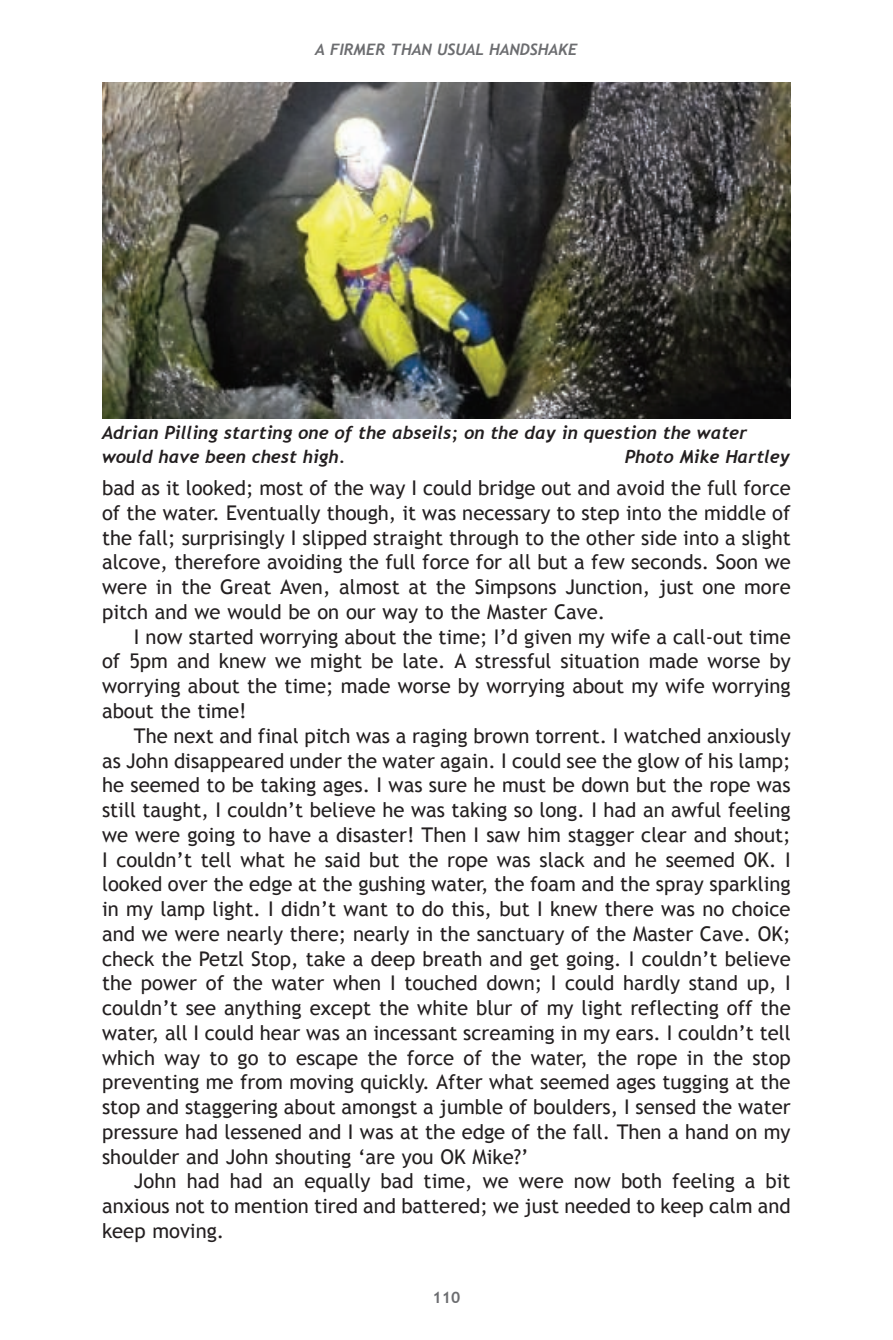
<style>
.page{position:relative;width:893px;height:1340px;background:#fff}
.page>*{position:absolute;margin:0;border:0;box-sizing:border-box;transform-origin:0 0}
.t1{font:20.25px/24.8px "Trebuchet MS";color:#231f20;text-align:justify}
.t2{font:italic 700 18px/24.8px "Trebuchet";color:#231f20}
.t3{font:italic 700 15.75px "Trebuchet";color:#6c6d70}
.t4{font:700 15.75px "Trebuchet MS";color:#6c6d70}
</style>
<div class="page">
<img style="left:102px;top:83px;width:689px;height:335px">
<p class="t3" style="left:315px;top:41px;width:264px">A FIRMER THAN USUAL HANDSHAKE</p>
<p class="t2" style="left:102px;top:419px;width:647px">Adrian Pilling starting one of the abseils; on the day in question the water would have been chest high.</p>
<p class="t2" style="left:625px;top:444px;width:167px">Photo Mike Hartley</p>
<p class="t1" style="left:102px;top:475px;width:690px">bad as it looked; most of the way I could bridge out and avoid the full force of the water. Eventually though, it was necessary to step into the middle of the fall; surprisingly I slipped straight through to the other side into a slight alcove, therefore avoiding the full force for all but a few seconds. Soon we were in the Great Aven, almost at the Simpsons Junction, just one more pitch and we would be on our way to the Master Cave.</p>
<p class="t1" style="left:102px;top:624px;width:690px;text-indent:32px">I now started worrying about the time; I’d given my wife a call-out time of 5pm and knew we might be late. A stressful situation made worse by worrying about the time; made worse by worrying about my wife worrying about the time!</p>
<p class="t1" style="left:102px;top:723px;width:690px;text-indent:32px">The next and final pitch was a raging brown torrent. I watched anxiously as John disappeared under the water again. I could see the glow of his lamp; he seemed to be taking ages. I was sure he must be down but the rope was still taught, I couldn’t believe he was taking so long. I had an awful feeling we were going to have a disaster! Then I saw him stagger clear and shout; I couldn’t tell what he said but the rope was slack and he seemed OK. I looked over the edge at the gushing water, the foam and the spray sparkling in my lamp light. I didn’t want to do this, but I knew there was no choice and we were nearly there; nearly in the sanctuary of the Master Cave. OK; check the Petzl Stop, take a deep breath and get going. I couldn’t believe the power of the water when I touched down; I could hardly stand up, I couldn’t see anything except the white blur of my light reflecting off the water, all I could hear was an incessant screaming in my ears. I couldn’t tell which way to go to escape the force of the water, the rope in the stop preventing me from moving quickly. After what seemed ages tugging at the stop and staggering about amongst a jumble of boulders, I sensed the water pressure had lessened and I was at the edge of the fall. Then a hand on my shoulder and John shouting ‘are you OK Mike?’</p>
<p class="t1" style="left:102px;top:1168px;width:690px;text-indent:32px">John had had an equally bad time, we were now both feeling a bit anxious not to mention tired and battered; we just needed to keep calm and keep moving.</p>
<p class="t4" style="left:433px;top:1287px;width:29px">110</p>
</div>
